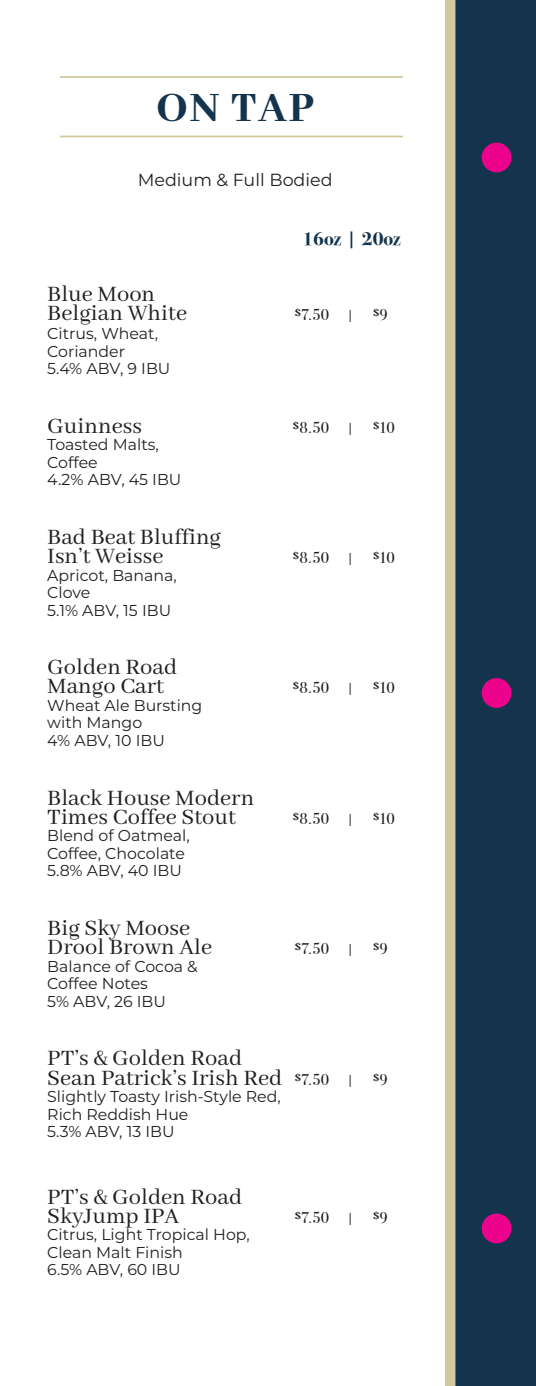
<style>
.page{position:relative;width:536px;height:1386px;background:#fff}
.page>*{position:absolute;margin:0;border:0;box-sizing:border-box;transform-origin:0 0}
.t1{font:800 45.5px "Abhaya Libre";color:#14344d}
.t2{font:24.5px/19.2px "Abhaya Libre";color:#231f20}
.t3{font:700 19.25px "Bodoni Svty Two ITCTT";color:#14344d}
.t4{font:17.5px "Montserrat";color:#231f20}
.t5{font:15.75px/17.5px "Montserrat";color:#231f20}
.t6{font:15.75px "Bodoni Svty Two ITCTT";letter-spacing:.005em;color:#231f20}
.t7{font:800 11.38px "Abhaya Libre";color:#231f20}
.s1{font-family:"Abhaya Libre"}
.s2{font-family:"Bodoni Svty Two ITCTT";font-weight:400;font-size:15.75px}
.s3{font-family:"Bodoni Svty Two ITCTT";font-size:15.75px}
.s4{font-size:15.75px}
</style>
<div class="page">
<hr style="left:60px;top:76px;width:342px;height:2px;background:#d2c89e">
<hr style="left:60px;top:136px;width:342px;height:1px;background:#d2c89e">
<svg style="left:445px;top:0;width:91px;height:1386px;background:#2a4556"></svg>
<div style="left:481px;top:143px;width:30px;height:29px;background:#ed028c;border-radius:50%"></div>
<div style="left:481px;top:678px;width:30px;height:30px;background:#ed028c;border-radius:50%"></div>
<div style="left:481px;top:1214px;width:30px;height:29px;background:#ed028c;border-radius:50%"></div>
<h1 class="t1" style="left:157px;top:83px;width:158px">ON TAP</h1>
<p class="t4" style="left:138px;top:168px;width:196px">Medium &amp; Full Bodied</p>
<h2 class="t2" style="left:47px;top:285px;width:141px">Blue Moon<br>Belgian White</h2>
<p class="t5" style="left:47px;top:324px;width:124px">Citrus, Wheat,<br>Coriander<br>5.4% ABV, 9 IBU</p>
<p class="t3" style="left:302px;top:223px;width:100px">16oz | 20oz</p>
<p class="t6" style="left:295px;top:302px;width:59px"><sup>$</sup>7.50 <span class="s1">|</span></p>
<p class="t7" style="left:373px;top:306px;width:16px">$<span class="s2">9</span></p>
<h2 class="t2" style="left:47px;top:417px;width:96px">Guinness</h2>
<p class="t6" style="left:293px;top:414px;width:61px"><sup>$</sup>8.50 <span class="s1">|</span></p>
<p class="t6" style="left:373px;top:414px;width:23px"><sup>$</sup>10</p>
<p class="t5" style="left:47px;top:435px;width:135px">Toasted Malts,<br>Coffee<br>4.2% ABV, 45 IBU</p>
<h2 class="t2" style="left:47px;top:528px;width:175px">Bad Beat Bluffing<br>Isn’t Weisse</h2>
<p class="t5" style="left:47px;top:566px;width:131px">Apricot, Banana,<br>Clove<br>5.1% ABV, 15 IBU</p>
<h2 class="t2" style="left:47px;top:658px;width:131px">Golden Road<br>Mango Cart</h2>
<p class="t5" style="left:47px;top:696px;width:157px">Wheat Ale Bursting with Mango<br>4% ABV, 10 IBU</p>
<h2 class="t2" style="left:47px;top:789px;width:208px">Black House Modern<br>Times Coffee Stout</h2>
<p class="t5" style="left:47px;top:826px;width:144px">Blend of Oatmeal,<br>Coffee, Chocolate<br>5.8% ABV, 40 IBU</p>
<h2 class="t2" style="left:47px;top:919px;width:166px">Big Sky Moose<br>Drool Brown Ale</h2>
<p class="t5" style="left:47px;top:957px;width:152px">Balance of Cocoa &amp;<br>Coffee Notes<br>5% ABV, 26 IBU</p>
<p class="t6" style="left:293px;top:545px;width:61px"><sup>$</sup>8.50 <span class="s1">|</span></p>
<p class="t6" style="left:373px;top:545px;width:23px"><sup>$</sup>10</p>
<p class="t6" style="left:293px;top:675px;width:61px"><sup>$</sup>8.50 <span class="s1">|</span></p>
<p class="t6" style="left:373px;top:675px;width:23px"><sup>$</sup>10</p>
<p class="t6" style="left:293px;top:806px;width:61px"><sup>$</sup>8.50 <span class="s1">|</span></p>
<p class="t6" style="left:373px;top:806px;width:23px"><sup>$</sup>10</p>
<p class="t6" style="left:295px;top:936px;width:59px"><sup>$</sup>7.50 <span class="s1">|</span></p>
<p class="t7" style="left:373px;top:941px;width:16px">$<span class="s2">9</span></p>
<h2 class="t2" style="left:47px;top:1049px;width:306px">PT’s &amp; Golden Road<br>Sean Patrick’s Irish Red <sup>$</sup><span class="s3">7.50</span> <span class="s4">|</span></h2>
<p class="t5" style="left:47px;top:1087px;width:235px">Slightly Toasty Irish-Style Red,<br>Rich Reddish Hue<br>5.3% ABV, 13 IBU</p>
<p class="t7" style="left:373px;top:1071px;width:16px">$<span class="s2">9</span></p>
<h2 class="t2" style="left:47px;top:1188px;width:196px">PT’s &amp; Golden Road<br>SkyJump IPA</h2>
<p class="t5" style="left:47px;top:1225px;width:204px">Citrus, Light Tropical Hop,<br>Clean Malt Finish<br>6.5% ABV, 60 IBU</p>
<p class="t6" style="left:295px;top:1205px;width:59px"><sup>$</sup>7.50 <span class="s1">|</span></p>
<p class="t7" style="left:373px;top:1209px;width:16px">$<span class="s2">9</span></p>
</div>
